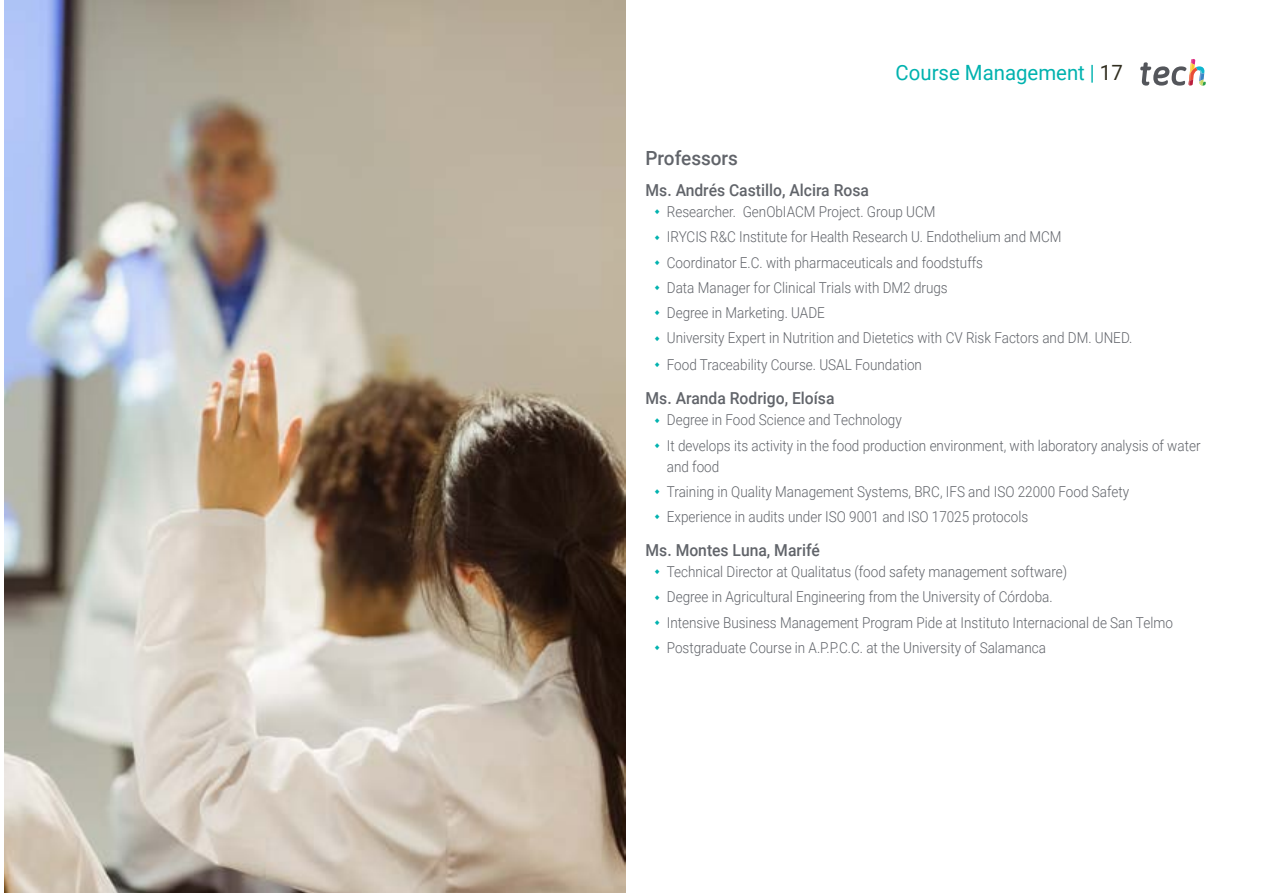
<style>
.page{position:relative;width:1263px;height:893px;background:#fff}
.page>*{position:absolute;margin:0;border:0;box-sizing:border-box;transform-origin:0 0}
.t1{font:21px "Roboto";color:#00b2af}
.t2{font:500 19.5px "Roboto";color:#61646a}
.t3{font:500 16.5px "Roboto";color:#61646a;scale:.95 1}
.t4{font:300 15px/25.2px "Roboto";color:#61646a;scale:.9 1}
.s1{color:#312e20}
</style>
<div class="page">
<img style="left:4px;top:0;width:621px;height:893px">
<svg style="left:1140px;top:59px;width:66px;height:27px"></svg>
<h1 class="t1" style="left:896px;top:57px;width:229px">Course Management | <span class="s1">17</span></h1>
<h2 class="t2" style="left:645px;top:144px;width:94px">Professors</h2>
<p class="t3" style="left:646px;top:179px;width:237px">Ms. Andrés Castillo, Alcira Rosa</p>
<p class="t4" style="left:667px;top:199px;width:519px">Researcher. GenObIACM Project. Group UCM<br>IRYCIS R&amp;C Institute for Health Research U. Endothelium and MCM Coordinator E.C. with pharmaceuticals and foodstuffs<br>Data Manager for Clinical Trials with DM2 drugs<br>Degree in Marketing. UADE<br>University Expert in Nutrition and Dietetics with CV Risk Factors and DM. UNED.</p>
<p class="t4" style="left:667px;top:352px;width:285px">Food Traceability Course. USAL Foundation</p>
<p class="t3" style="left:646px;top:387px;width:200px">Ms. Aranda Rodrigo, Eloísa</p>
<p class="t4" style="left:667px;top:407px;width:594px">Degree in Food Science and Technology<br>It develops its activity in the food production environment, with laboratory analysis of water</p>
<p class="t4" style="left:667px;top:453px;width:515px">and food<br>Training in Quality Management Systems, BRC, IFS and ISO 22000 Food Safety<br>Experience in audits under ISO 9001 and ISO 17025 protocols</p>
<p class="t3" style="left:646px;top:539px;width:185px">Ms. Montes Luna, Marifé</p>
<p class="t4" style="left:667px;top:559px;width:564px">Technical Director at Qualitatus (food safety management software)<br>Degree in Agricultural Engineering from the University of Córdoba.<br>Intensive Business Management Program Pide at Instituto Internacional de San Telmo Postgraduate Course in A.P.P.C.C. at the University of Salamanca</p>
</div>
